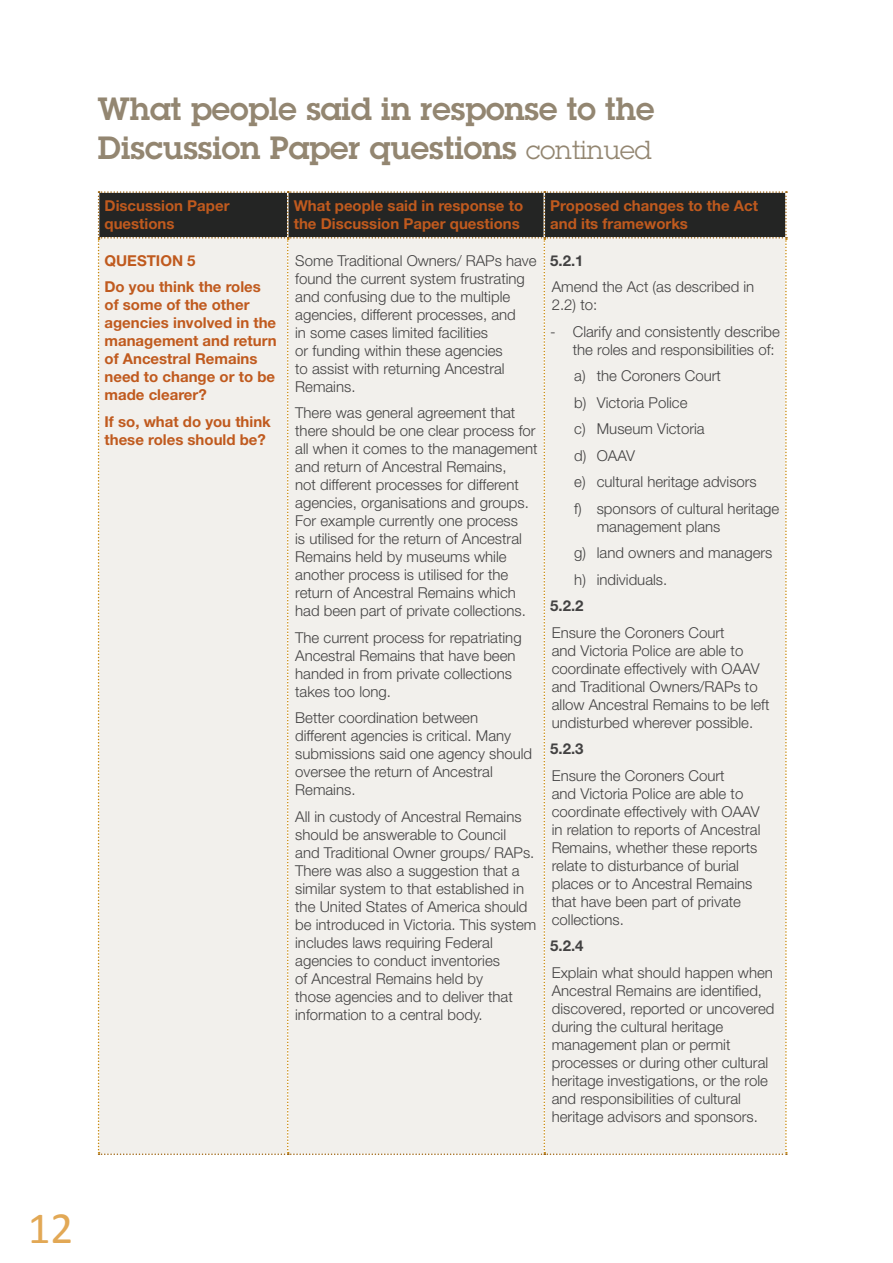
<style>
.page{position:relative;width:893px;height:1263px;background:#fff}
.page>*{position:absolute;margin:0;border:0;box-sizing:border-box;transform-origin:0 0}
.t1{font:45px "Calibri";color:#e2a855}
.t2{font:600 31.5px/39px "Lubalin Graph";color:#938671}
.t3{font:300 15px/18px "Helvetica Neue LT Std";color:#434242}
.t4{font:700 15px/18px "Helvetica Neue LT Std";color:#c05a1e}
.t5{font:700 15px "Helvetica Neue LT Std";color:#434242}
.s1{font-weight:400;font-size:25.5px}
</style>
<div class="page">
<div style="left:98px;top:191px;width:689px;height:964px;background:#f2f0ec"></div>
<h2 class="t2" style="left:98px;top:89px;width:558px">What people said in response to the<br>Discussion Paper questions <span class="s1">continued</span></h2>
<p class="t4" style="left:105px;top:197px;width:126px">Discussion Paper questions</p>
<p class="t4" style="left:294px;top:197px;width:231px">What people said in response to the Discussion Paper questions</p>
<p class="t4" style="left:550px;top:197px;width:209px">Proposed changes to the Act and its frameworks</p>
<p class="t4" style="left:105px;top:247px;width:158px;line-height:26.5px">QuEstion 5<br>Do you think the roles</p>
<p class="t4" style="left:105px;top:295px;width:174px">of some of the other agencies involved in the management and return of Ancestral Remains need to change or to be made clearer?</p>
<p class="t4" style="left:105px;top:412px;width:168px">If so, what do you think these roles should be?</p>
<p class="t3" style="left:295px;top:251px;width:243px">Some Traditional Owners/ RAPs have found the current system frustrating and confusing due to the multiple agencies, different processes, and<br>in some cases limited facilities<br>or funding within these agencies<br>to assist with returning Ancestral<br>Remains.</p>
<p class="t3" style="left:295px;top:403px;width:244px">There was general agreement that there should be one clear process for all when it comes to the management and return of Ancestral Remains,<br>not different processes for different agencies, organisations and groups.<br>For example currently one process<br>is utilised for the return of Ancestral Remains held by museums while another process is utilised for the return of Ancestral Remains which had been part of private collections.</p>
<p class="t3" style="left:295px;top:628px;width:228px">The current process for repatriating<br>Ancestral Remains that have been handed in from private collections takes too long.</p>
<p class="t3" style="left:295px;top:708px;width:238px">Better coordination between different agencies is critical. Many submissions said one agency should oversee the return of Ancestral<br>Remains.</p>
<p class="t3" style="left:295px;top:807px;width:243px">All in custody of Ancestral Remains should be answerable to Council<br>and Traditional Owner groups/ RAPs.<br>There was also a suggestion that a similar system to that established in the United States of America should be introduced in Victoria. This system includes laws requiring Federal agencies to conduct inventories<br>of Ancestral Remains held by<br>those agencies and to deliver that information to a central body.</p>
<p class="t5" style="left:550px;top:251px;width:35px">5.2.1</p>
<p class="t3" style="left:552px;top:277px;width:204px">Amend the Act (as described in<br>2.2) to:</p>
<p class="t3" style="left:573px;top:322px;width:209px;text-indent:-22px">- Clarify and consistently describe the roles and responsibilities of:</p>
<p class="t3" style="left:574px;top:362px;width:207px;line-height:26.5px">a) the Coroners Court<br>b) Victoria Police<br>c) Museum Victoria<br>d) OAAV<br>e) cultural heritage advisors<br>f) sponsors of cultural heritage</p>
<p class="t3" style="left:574px;top:513px;width:200px;line-height:26.5px;text-indent:22px">management plans<br>g) land owners and managers h) individuals.</p>
<p class="t5" style="left:550px;top:596px;width:35px">5.2.2</p>
<p class="t3" style="left:552px;top:623px;width:219px">Ensure the Coroners Court<br>and Victoria Police are able to coordinate effectively with OAAV and Traditional Owners/RAPs to allow Ancestral Remains to be left undisturbed wherever possible.</p>
<p class="t5" style="left:550px;top:739px;width:35px">5.2.3</p>
<p class="t3" style="left:552px;top:766px;width:210px">Ensure the Coroners Court<br>and Victoria Police are able to coordinate effectively with OAAV in relation to reports of Ancestral<br>Remains, whether these reports relate to disturbance of burial places or to Ancestral Remains that have been part of private collections.</p>
<p class="t5" style="left:550px;top:936px;width:35px">5.2.4</p>
<p class="t3" style="left:552px;top:963px;width:224px">Explain what should happen when Ancestral Remains are identified, discovered, reported or uncovered during the cultural heritage management plan or permit processes or during other cultural heritage investigations, or the role and responsibilities of cultural heritage advisors and sponsors.</p>
<h1 class="t1" style="left:28px;top:1200px;width:47px">12</h1>
</div>
